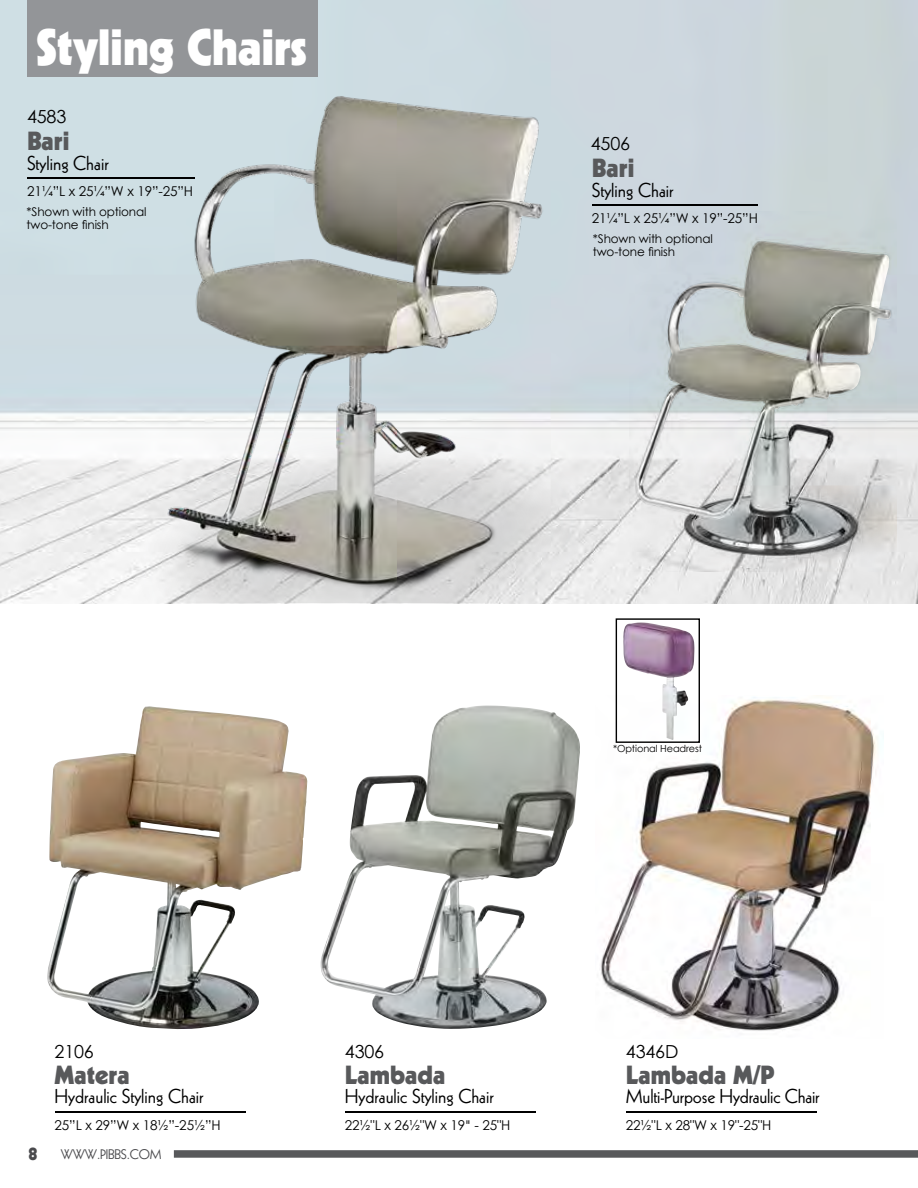
<style>
.page{position:relative;width:918px;height:1188px;background:#fff}
.page>*{position:absolute;margin:0;border:0;box-sizing:border-box;transform-origin:0 0}
.t1{font:900 49.5px "Kabel";letter-spacing:-.01em;color:#fff}
.t2{font:900 25.5px "Kabel";color:#58595b}
.t3{font:19.5px "Kabel";color:#000}
.t4{font:18px "Century Gothic";letter-spacing:-.01em;color:#000}
.t5{font:900 18px "Kabel";color:#4a4a4d}
.t6{font:13.5px "Century Gothic";letter-spacing:-.01em;color:#000}
.t7{font:13.5px "Kabel";letter-spacing:-.01em;color:#4a4a4d}
.t8{font:12px/13.5px "Century Gothic";letter-spacing:-.01em;color:#000}
.t9{font:9.75px "Century Gothic";letter-spacing:-.01em;color:#000}
.s1{font-family:"Helvetica Neue"}
</style>
<div class="page">
<img style="left:600px;top:695px;width:277px;height:336px">
<img style="left:0;top:0;width:918px;height:604px">
<img style="left:630px;top:211px;width:266px;height:360px">
<img style="left:47px;top:706px;width:260px;height:324px">
<hr style="left:592px;top:204px;width:166px;height:2px;background:#000">
<hr style="left:27px;top:177px;width:167px;height:2px;background:#000">
<hr style="left:345px;top:1112px;width:191px;height:1px;background:#000">
<hr style="left:626px;top:1112px;width:191px;height:1px;background:#000">
<hr style="left:55px;top:1112px;width:190px;height:1px;background:#000">
<div style="left:27px;top:0;width:291px;height:77px;background:#939598"></div>
<img style="left:623px;top:622px;width:72px;height:118px">
<div style="left:616px;top:618px;width:84px;height:125px;border:1px solid #000"></div>
<img style="left:321px;top:706px;width:226px;height:323px">
<img style="left:122px;top:71px;width:472px;height:532px">
<img style="left:636px;top:241px;width:255px;height:315px">
<div style="left:174px;top:1150px;width:744px;height:8px;background:#58595b"></div>
<h1 class="t1" style="left:36px;top:16px;width:272px">Styling Chairs</h1>
<h3 class="t4" style="left:27px;top:106px;width:41px">4583</h3>
<h2 class="t2" style="left:27px;top:125px;width:44px">Bari</h2>
<h3 class="t3" style="left:27px;top:151px;width:83px">Styling Chair</h3>
<p class="t6" style="left:27px;top:183px;width:168px">21¼”L x 25¼”W x 19”-25”H</p>
<p class="t8" style="left:27px;top:205px;width:121px">*Shown with optional two-tone finish</p>
<h3 class="t4" style="left:591px;top:133px;width:41px">4506</h3>
<h2 class="t2" style="left:592px;top:152px;width:44px">Bari</h2>
<h3 class="t3" style="left:592px;top:178px;width:83px">Styling Chair</h3>
<p class="t6" style="left:592px;top:210px;width:168px">21¼”L x 25¼”W x 19”-25”H</p>
<p class="t8" style="left:593px;top:232px;width:121px">*Shown with optional two-tone finish</p>
<p class="t9" style="left:613px;top:743px;width:91px">*Optional Headrest</p>
<h3 class="t4" style="left:55px;top:1040px;width:41px">2106</h3>
<h3 class="t4" style="left:345px;top:1040px;width:41px">4306</h3>
<h3 class="t4" style="left:626px;top:1040px;width:54px">4346D</h3>
<h2 class="t2" style="left:55px;top:1058px;width:77px">Matera</h2>
<h3 class="t3" style="left:55px;top:1085px;width:150px">Hydraulic Styling Chair</h3>
<h2 class="t2" style="left:345px;top:1058px;width:102px">Lambada</h2>
<h3 class="t3" style="left:345px;top:1085px;width:150px">Hydraulic Styling Chair</h3>
<h2 class="t2" style="left:626px;top:1058px;width:150px">Lambada M/P</h2>
<h3 class="t3" style="left:626px;top:1085px;width:195px">Multi-Purpose Hydraulic Chair</h3>
<p class="t6" style="left:55px;top:1117px;width:168px">25”L x 29”W x 18½”-25½”H</p>
<p class="t6" style="left:345px;top:1117px;width:167px">22½"L x 26½"W x 19<span class="s1">"</span> - 25"H</p>
<p class="t6" style="left:626px;top:1117px;width:147px">22½"L x 28"W x 19"-25"H</p>
<h3 class="t5" style="left:28px;top:1142px;width:10px">8</h3>
<p class="t7" style="left:61px;top:1146px;width:102px">WWW.PIBBS.COM</p>
</div>
